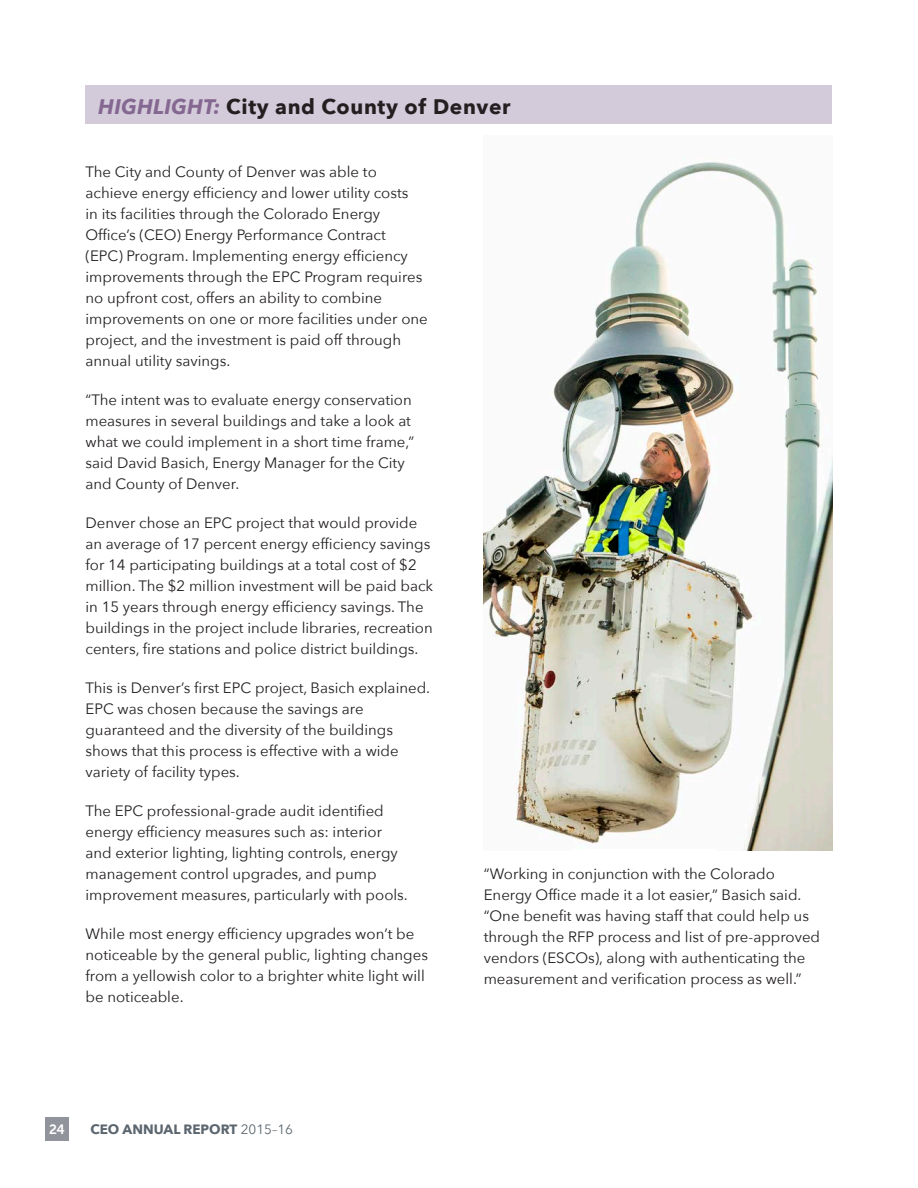
<style>
.page{position:relative;width:918px;height:1188px;background:#fff}
.page>*{position:absolute;margin:0;border:0;box-sizing:border-box;transform-origin:0 0}
.t1{font:700 21px "Avenir Next";letter-spacing:.03em;color:#231f20}
.t2{font:15px/21px "Avenir Next";color:#231f20}
.t3{font:700 13.5px "Avenir Next";color:#5c666f}
.t4{font:13.5px "Museo Sans 700";color:#fff}
.s1{font-style:italic;color:#856891}
.s2{font-weight:400}
</style>
<div class="page">
<div style="left:45px;top:1117px;width:24px;height:24px;background:#92949b"></div>
<img style="left:484px;top:157px;width:349px;height:693px">
<div style="left:86px;top:86px;width:746px;height:38px;background:#d3cada"></div>
<h1 class="t1" style="left:98px;top:94px;width:414px"><span class="s1">HIGHLIGHT:</span> City and County of Denver</h1>
<p class="t2" style="left:86px;top:161px;width:344px">The City and County of Denver was able to achieve energy efficiency and lower utility costs<br>in its facilities through the Colorado Energy Office’s (CEO) Energy Performance Contract<br>(EPC) Program. Implementing energy efficiency improvements through the EPC Program requires no upfront cost, offers an ability to combine improvements on one or more facilities under one project, and the investment is paid off through annual utility savings.</p>
<p class="t2" style="left:86px;top:389px;width:330px">“The intent was to evaluate energy conservation measures in several buildings and take a look at what we could implement in a short time frame,” said David Basich, Energy Manager for the City and County of Denver.</p>
<p class="t2" style="left:86px;top:512px;width:349px">Denver chose an EPC project that would provide an average of 17 percent energy efficiency savings for 14 participating buildings at a total cost of $2 million. The $2 million investment will be paid back in 15 years through energy efficiency savings. The buildings in the project include libraries, recreation centers, fire stations and police district buildings.</p>
<p class="t2" style="left:86px;top:677px;width:346px">This is Denver’s first EPC project, Basich explained.<br>EPC was chosen because the savings are guaranteed and the diversity of the buildings shows that this process is effective with a wide variety of facility types.</p>
<p class="t2" style="left:86px;top:800px;width:324px">The EPC professional-grade audit identified energy efficiency measures such as: interior and exterior lighting, lighting controls, energy management control upgrades, and pump improvement measures, particularly with pools.</p>
<p class="t2" style="left:86px;top:923px;width:344px">While most energy efficiency upgrades won’t be noticeable by the general public, lighting changes from a yellowish color to a brighter white light will be noticeable.</p>
<p class="t4" style="left:49px;top:1122px;width:17px">24</p>
<p class="t3" style="left:90px;top:1121px;width:204px">CEO ANNUAL REPORT <span class="s2">2015–16</span></p>
<p class="t2" style="left:484px;top:863px;width:338px">“Working in conjunction with the Colorado Energy Office made it a lot easier,” Basich said. “One benefit was having staff that could help us through the RFP process and list of pre-approved vendors (ESCOs), along with authenticating the measurement and verification process as well.”</p>
</div>
